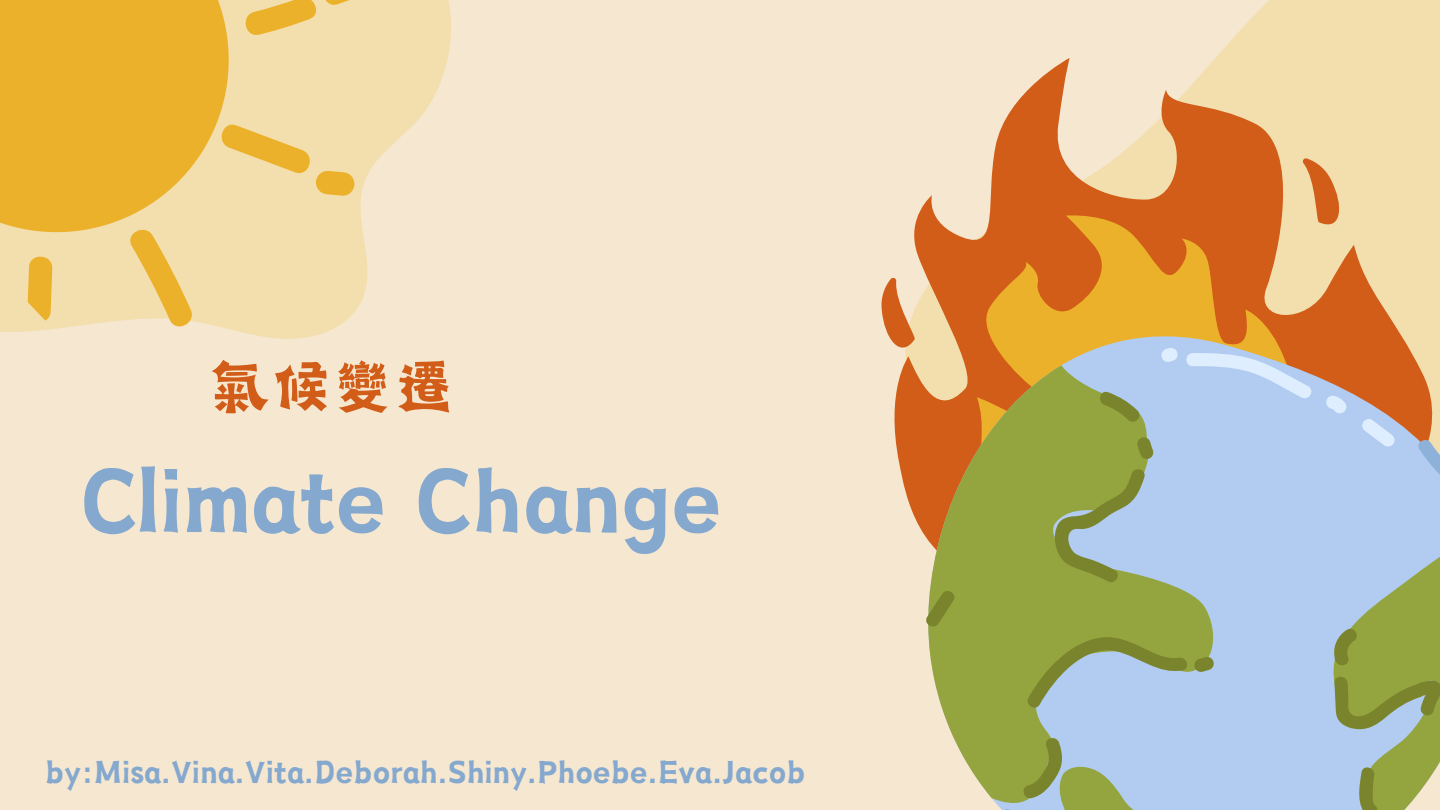
<style>
.page{position:relative;width:1440px;height:810px;background:#f6e7d1}
.page>*{position:absolute;margin:0;border:0;box-sizing:border-box;transform-origin:0 0}
.t1{font:97px "Canva Joy Hei CN";color:#84a8ce}
.t2{font:68.1px "Canva Joy Hei CN";color:#d25d18}
.t3{font:34px "Canva Joy Hei CN";color:#84a8ce}
</style>
<div class="page">
<svg style="left:283px;top:0;width:168px;height:339px;fill:#f3dfae"></svg>
<svg style="left:992px;top:0;width:448px;height:254px;fill:#f3dfae"></svg>
<svg style="left:914px;top:166px;width:405px;height:88px;background:#dc8546"></svg>
<svg style="left:917px;top:254px;width:523px;height:90px;background:#e19644"></svg>
<svg style="left:894px;top:344px;width:101px;height:458px"></svg>
<svg style="left:881px;top:276px;width:40px;height:87px"></svg>
<svg style="left:1299px;top:152px;width:52px;height:86px;background:#e9ba83"></svg>
<svg style="left:915px;top:584px;width:51px;height:49px"></svg>
<svg style="left:995px;top:321px;width:445px;height:489px;background:#acb7a3"></svg>
<svg style="left:88px;top:303px;width:195px;height:36px;fill:#f3dfae"></svg>
<svg style="left:0;top:0;width:300px;height:303px;background:#edbb49"></svg>
<svg style="left:0;top:238px;width:88px;height:94px;background:#f2d89b"></svg>
<svg style="left:101px;top:218px;width:119px;height:121px;background:#f2d89c"></svg>
<svg style="left:207px;top:90px;width:152px;height:118px;background:#f1d594"></svg>
<svg style="left:231px;top:0;width:136px;height:65px;background:#f1d696"></svg>
<p class="t2" style="left:209px;top:356px;width:247px">氣候變遷</p>
<p class="t1" style="left:81px;top:455px;width:642px">Climate Change</p>
<h2 class="t3" style="left:45px;top:756px;width:762px">by:Misa.Vina.Vita.Deborah.Shiny.Phoebe.Eva.Jacob</h2>
</div>
